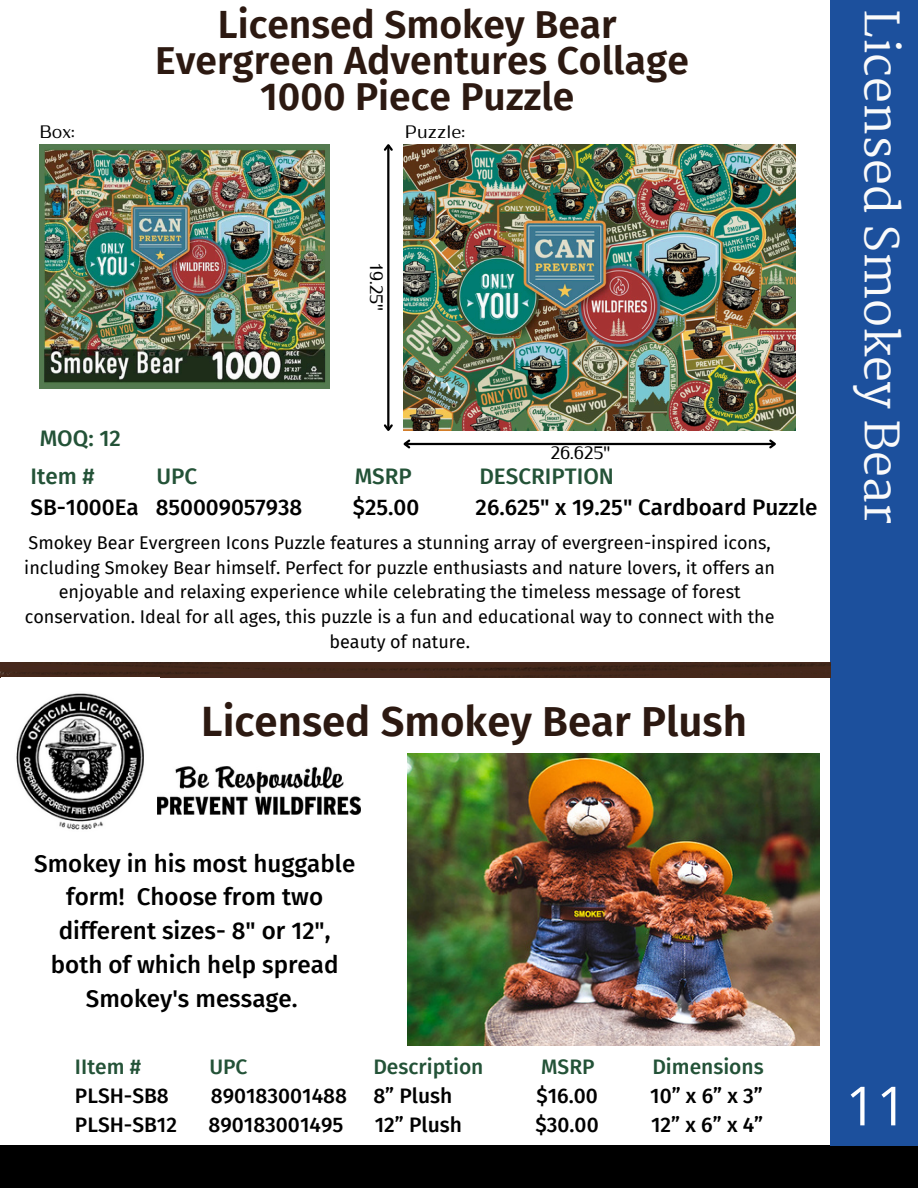
<style>
.page{position:relative;width:918px;height:1188px;background:#fff}
.page>*{position:absolute;margin:0;border:0;box-sizing:border-box;transform-origin:0 0}
.t1{font:54px "Open Sans";color:#fff}
.t2{font:46.5px "Martel";color:#fafafa}
.t3{font:600 42px "Fira Sans";color:#2c1911}
.t4{font:600 39px/36px "Fira Sans";color:#2c1911;text-align:center}
.t5{font:500 24.15px/33.8px "Fira Sans";color:#000;text-align:center}
.t6{font:500 22.5px "Fira Sans";color:#000}
.t7{font:500 22.5px "Fira Sans";color:#235237}
.t8{font:500 21px "Fira Sans";color:#000}
.t9{font:500 21px "Fira Sans";color:#235237}
.t10{font:18px/24.8px "Fira Sans";color:#000;text-align:center}
.t11{font:18px "Nirand";color:#000}
</style>
<div class="page">
<div style="left:0;top:1146px;width:918px;height:42px;background:#000"></div>
<div style="left:830px;top:0;width:88px;height:1146px;background:#1c509d"></div>
<img style="left:404px;top:144px;width:391px;height:287px">
<img style="left:40px;top:144px;width:290px;height:244px">
<hr style="left:387px;top:145px;width:2px;height:285px;background:#000">
<svg style="left:383px;top:422px;width:10px;height:9px"></svg>
<svg style="left:383px;top:144px;width:10px;height:9px"></svg>
<hr style="left:405px;top:443px;width:370px;height:2px;background:#000">
<svg style="left:403px;top:439px;width:9px;height:10px"></svg>
<svg style="left:767px;top:439px;width:9px;height:10px"></svg>
<img style="left:0;top:662px;width:830px;height:16px">
<img style="left:407px;top:753px;width:412px;height:293px">
<img style="left:16px;top:693px;width:128px;height:137px">
<img style="left:157px;top:766px;width:204px;height:49px">
<p class="t4" style="left:155px;top:7px;width:535px">Licensed Smokey Bear<br>Evergreen Adventures Collage<br>1000 Piece Puzzle</p>
<p class="t11" style="left:40px;top:124px;width:37px">Box:</p>
<p class="t11" style="left:405px;top:124px;width:62px">Puzzle:</p>
<p class="t7" style="left:40px;top:425px;width:83px">MOQ: 12</p>
<p class="t11" style="left:385px;top:264px;width:48px;rotate:90deg">19.25"</p>
<p class="t11" style="left:551px;top:445px;width:61px">26.625"</p>
<h4 class="t7" style="left:30px;top:463px;width:66px">Item #</h4>
<h4 class="t7" style="left:157px;top:463px;width:42px">UPC</h4>
<h4 class="t7" style="left:355px;top:463px;width:59px">MSRP</h4>
<h4 class="t7" style="left:479px;top:463px;width:136px">DESCRIPTION</h4>
<h4 class="t6" style="left:30px;top:494px;width:273px">SB-1000Ea 850009057938</h4>
<h4 class="t6" style="left:353px;top:494px;width:68px">$25.00</h4>
<h4 class="t6" style="left:476px;top:494px;width:344px">26.625" x 19.25" Cardboard Puzzle</h4>
<h3 class="t10" style="left:24px;top:530px;width:752px">Smokey Bear Evergreen Icons Puzzle features a stunning array of evergreen-inspired icons, including Smokey Bear himself. Perfect for puzzle enthusiasts and nature lovers, it offers an enjoyable and relaxing experience while celebrating the timeless message of forest conservation. Ideal for all ages, this puzzle is a fun and educational way to connect with the beauty of nature.</h3>
<h5 class="t3" style="left:201px;top:696px;width:547px">Licensed Smokey Bear Plush</h5>
<p class="t2" style="left:908px;top:9px;width:516px;rotate:90deg">Licensed Smokey Bear</p>
<p class="t5" style="left:34px;top:847px;width:323px">Smokey in his most huggable form! Choose from two different sizes- 8" or 12", both of which help spread<br>Smokey's message.</p>
<p class="t9" style="left:75px;top:1054px;width:68px">IItem #</p>
<p class="t9" style="left:209px;top:1054px;width:40px">UPC</p>
<p class="t9" style="left:373px;top:1054px;width:112px">Description</p>
<p class="t9" style="left:541px;top:1054px;width:55px">MSRP</p>
<p class="t9" style="left:652px;top:1054px;width:113px">Dimensions</p>
<p class="t8" style="left:75px;top:1083px;width:95px">PLSH-SB8</p>
<p class="t8" style="left:211px;top:1083px;width:138px">890183001488</p>
<p class="t8" style="left:373px;top:1083px;width:81px">8” Plush</p>
<p class="t8" style="left:536px;top:1083px;width:63px">$16.00</p>
<p class="t8" style="left:650px;top:1083px;width:114px">10” x 6” x 3”</p>
<p class="t8" style="left:75px;top:1113px;width:104px">PLSH-SB12</p>
<p class="t8" style="left:209px;top:1113px;width:136px">890183001495</p>
<p class="t8" style="left:375px;top:1113px;width:89px">12” Plush</p>
<p class="t8" style="left:536px;top:1113px;width:65px">$30.00</p>
<p class="t8" style="left:651px;top:1113px;width:114px">12” x 6” x 4”</p>
<p class="t1" style="left:846px;top:1068px;width:63px">11</p>
</div>
